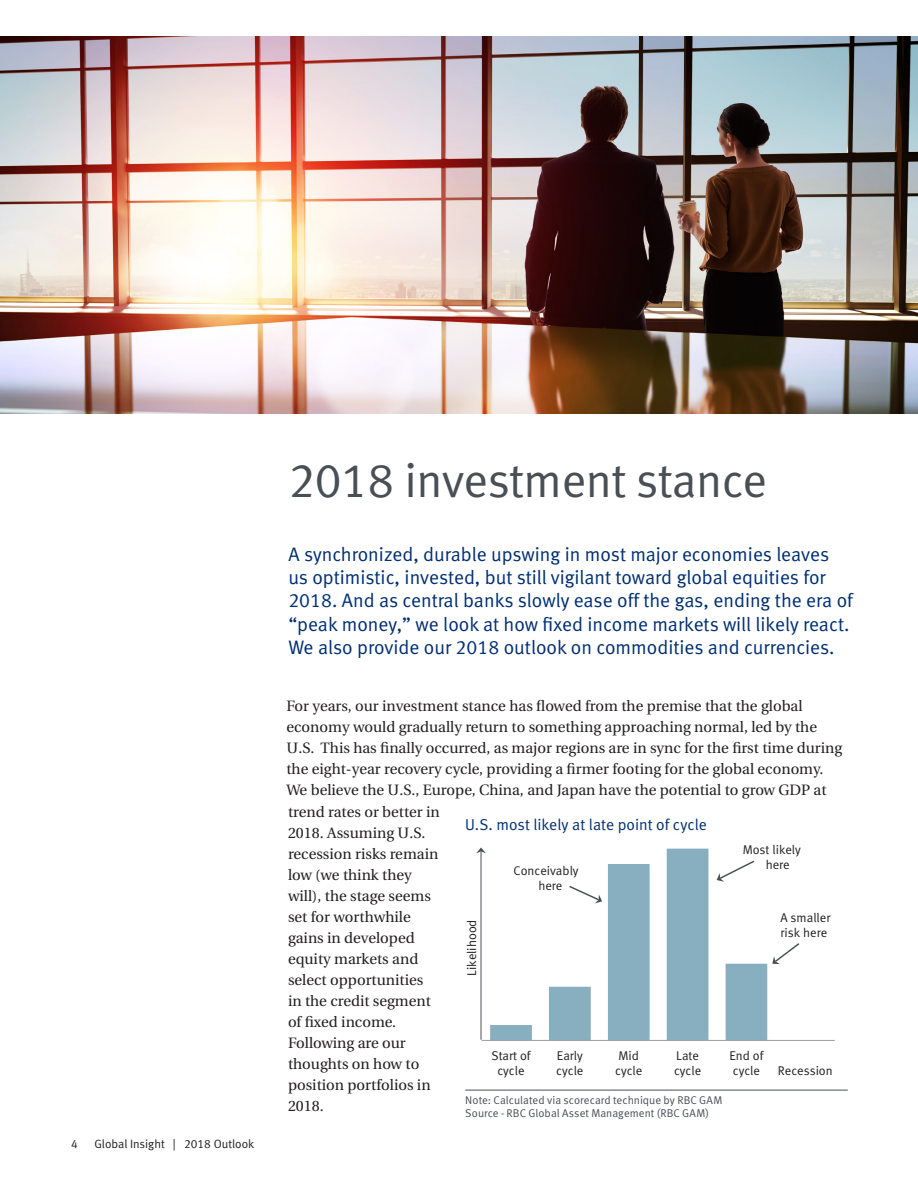
<style>
.page{position:relative;width:918px;height:1188px;background:#fff}
.page>*{position:absolute;margin:0;border:0;box-sizing:border-box;transform-origin:0 0}
.Main_Title_slate_gra{font:48px "Meta Normal LF";letter-spacing:-.01em;color:#4a4f55}
.Intro_Text_-_blue{font:19.5px/23.2px "Meta Normal LF";color:#002f73}
.Graph_Diagram_Header{font:15.75px "Meta Normal LF";color:#002f73}
.Body_Copy_Big{font:15px/21px "Utopia";color:#231f20}
.t1{font:12.75px/15.3px "Meta Normal LF";color:#231f20}
.Page_Details__top{font:12px "Meta Normal LF";color:#231f20}
.Table_Graph_Chart_So{font:11.25px/13.5px "Meta Normal LF";letter-spacing:.005em;color:#4a4f55}
</style>
<div class="page">
<img style="left:0;top:36px;width:918px;height:377px">
<hr style="left:465px;top:1090px;width:383px;height:1px;background:#4a4f55">
<svg style="left:490px;top:849px;width:277px;height:191px"></svg>
<hr style="left:482px;top:1040px;width:353px;height:1px;background:#9b9ca0">
<svg style="left:568px;top:884px;width:34px;height:19px"></svg>
<svg style="left:717px;top:859px;width:39px;height:23px"></svg>
<hr style="left:481px;top:851px;width:1px;height:189px;background:#4b4f54">
<svg style="left:476px;top:847px;width:10px;height:6px"></svg>
<svg style="left:772px;top:943px;width:28px;height:21px"></svg>
<p class="Page_Details__top" style="left:71px;top:1136px;width:8px">4</p>
<p class="Page_Details__top" style="left:94px;top:1136px;width:161px">Global Insight | 2018 Outlook</p>
<p class="Main_Title_slate_gra" style="left:288px;top:453px;width:480px">2018 investment stance</p>
<p class="Intro_Text_-_blue" style="left:288px;top:542px;width:566px">A synchronized, durable upswing in most major economies leaves us optimistic, invested, but still vigilant toward global equities for 2018. And as central banks slowly ease off the gas, ending the era of “peak money,” we look at how fixed income markets will likely react.<br>We also provide our 2018 outlook on commodities and currencies.</p>
<p class="Body_Copy_Big" style="left:286px;top:695px;width:557px">For years, our investment stance has flowed from the premise that the global economy would gradually return to something approaching normal, led by the U.S. This has finally occurred, as major regions are in sync for the first time during the eight-year recovery cycle, providing a firmer footing for the global economy.<br>We believe the U.S., Europe, China, and Japan have the potential to grow GDP at</p>
<p class="Graph_Diagram_Header" style="left:465px;top:815px;width:243px">U.S. most likely at late point of cycle</p>
<p class="Body_Copy_Big" style="left:288px;top:802px;width:153px">trend rates or better in<br>2018. Assuming U.S. recession risks remain low (we think they will), the stage seems set for worthwhile gains in developed equity markets and select opportunities in the credit segment of fixed income.<br>Following are our thoughts on how to position portfolios in<br>2018.</p>
<p class="t1" style="left:766px;top:842px;width:37px;text-indent:-23px">Most likely here</p>
<p class="t1" style="left:538px;top:863px;width:42px;text-indent:-25px">Conceivably here</p>
<p class="t1" style="left:780px;top:910px;width:52px">A smaller risk here</p>
<p class="t1" style="left:464px;top:976px;width:58px;rotate:-90deg">Likelihood</p>
<p class="t1" style="left:491px;top:1048px;width:41px;text-align:center">Start of cycle</p>
<p class="t1" style="left:556px;top:1048px;width:29px">Early cycle</p>
<p class="t1" style="left:615px;top:1048px;width:29px">Mid cycle</p>
<p class="t1" style="left:674px;top:1048px;width:29px">Late cycle</p>
<p class="t1" style="left:729px;top:1048px;width:36px">End of cycle</p>
<p class="t1" style="left:778px;top:1063px;width:56px">Recession</p>
<p class="Table_Graph_Chart_So" style="left:465px;top:1093px;width:259px">Note: Calculated via scorecard technique by RBC GAM<br>Source - RBC Global Asset Management (RBC GAM)</p>
</div>
